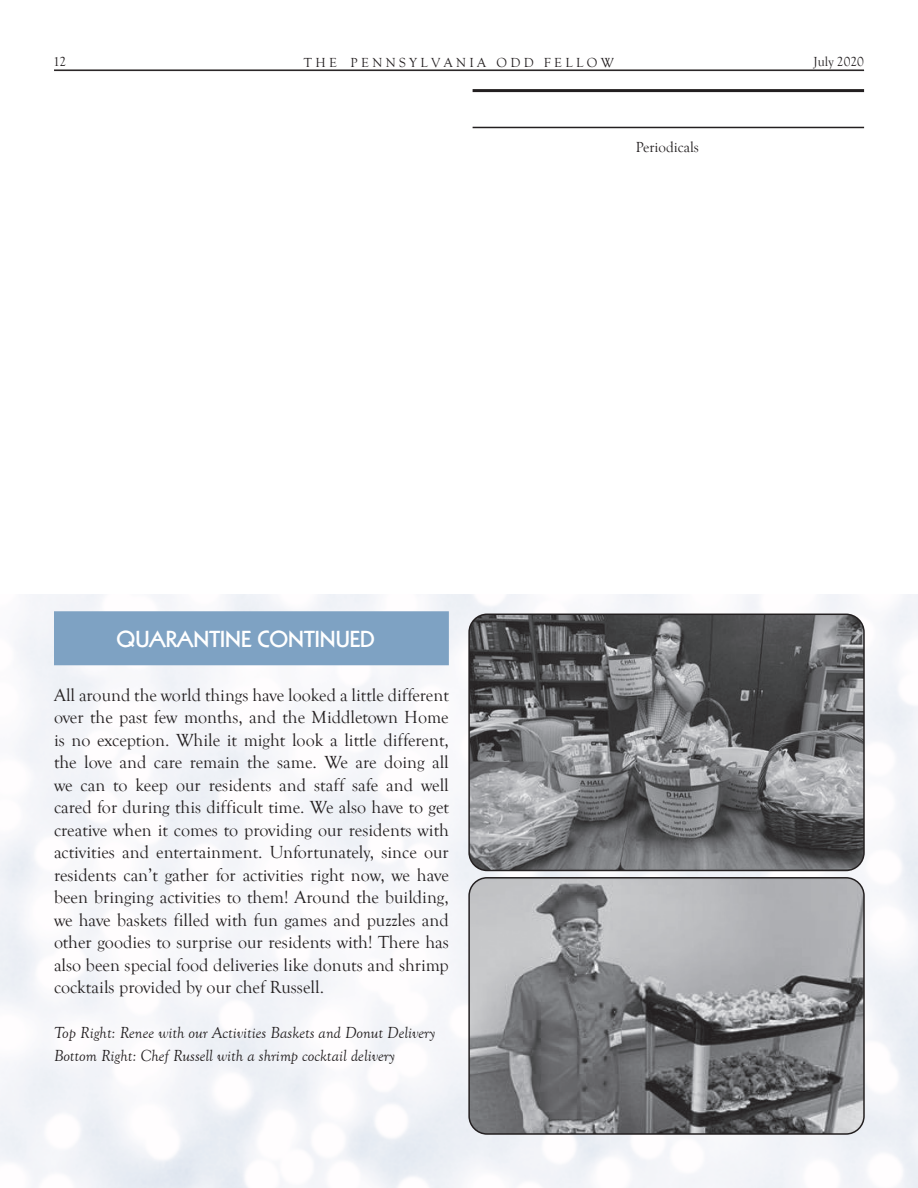
<style>
.page{position:relative;width:918px;height:1188px;background:#fff}
.page>*{position:absolute;margin:0;border:0;box-sizing:border-box;transform-origin:0 0}
.Head{font:800 22.5px "Kabel";color:#fff}
.t1{font:18px/22.5px "Goudy Old Style T";color:#231f20;text-align:justify}
.t2{font:italic 16.5px "Goudy Old Style T";color:#231f20}
.t3{font:15px "Goudy Old Style T";color:#231f20}
.t4{font:13.5px "Goudy Old Style T";color:#231f20}
</style>
<div class="page">
<hr style="left:473px;top:127px;width:391px;height:1px;background:#231f20">
<hr style="left:473px;top:89px;width:391px;height:3px;background:#231f20">
<hr style="left:54px;top:70px;width:810px;height:1px;background:#231f20">
<div style="left:54px;top:611px;width:395px;height:54px;background:#7ea2c3;border:3px solid #7ea2c3"></div>
<img style="left:469px;top:614px;width:395px;height:256px">
<div style="left:468px;top:614px;width:397px;height:257px;border:2px solid #231f20;border-radius:18px"></div>
<img style="left:469px;top:878px;width:395px;height:256px">
<div style="left:468px;top:877px;width:397px;height:258px;border:2px solid #231f20;border-radius:18px"></div>
<p class="t4" style="left:53px;top:55px;width:15px">12</p>
<p class="t4" style="left:304px;top:55px;width:312px">T H E P E N N S Y L V A N I A O D D F E L L O W</p>
<p class="t4" style="left:814px;top:54px;width:52px">July 2020</p>
<p class="t3" style="left:636px;top:139px;width:65px">Periodicals</p>
<p class="Head" style="left:117px;top:626px;width:260px">QUARANTINE CONTINUED</p>
<p class="t1" style="left:54px;top:684px;width:396px">All around the world things have looked a little different over the past few months, and the Middletown Home is no exception. While it might look a little different, the love and care remain the same. We are doing all we can to keep our residents and staff safe and well cared for during this difficult time. We also have to get creative when it comes to providing our residents with activities and entertainment. Unfortunately, since our residents can’t gather for activities right now, we have been bringing activities to them! Around the building, we have baskets filled with fun games and puzzles and other goodies to surprise our residents with! There has also been special food deliveries like donuts and shrimp cocktails provided by our chef Russell.</p>
<p class="t2" style="left:54px;top:1024px;width:383px">Top Right: Renee with our Activities Baskets and Donut Delivery</p>
<p class="t2" style="left:54px;top:1046px;width:343px">Bottom Right: Chef Russell with a shrimp cocktail delivery</p>
</div>
